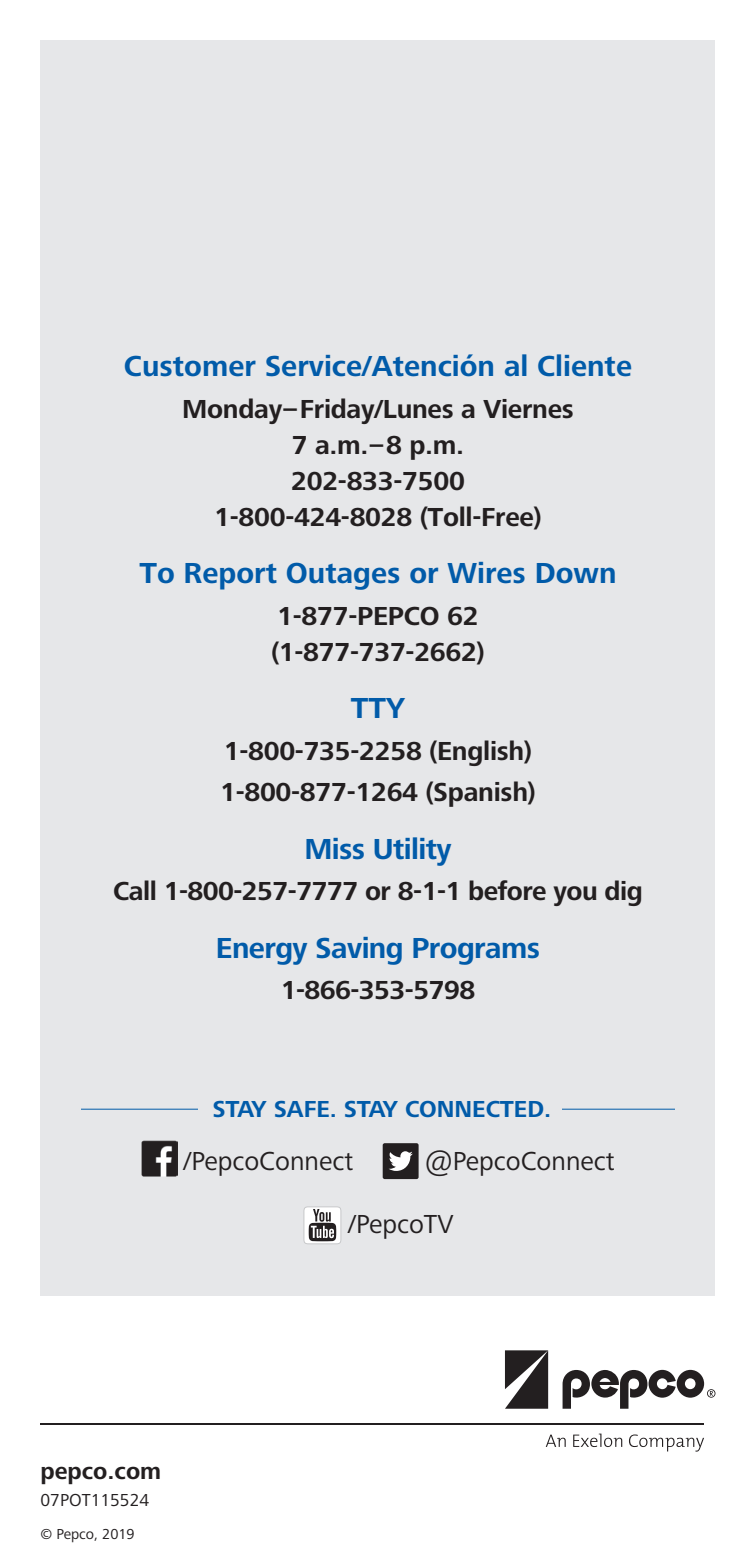
<style>
.page{position:relative;width:756px;height:1566px;background:#fff}
.page>*{position:absolute;margin:0;border:0;box-sizing:border-box;transform-origin:0 0}
.t1{font:700 30px "Frutiger Next Pro";color:#015ba9}
.t2{font:700 30px "Frutiger Next Pro";letter-spacing:-.02em;color:#015ba9}
.t3{font:700 27px "Frutiger Next Pro";letter-spacing:-.01em;color:#231f20}
.t4{font:27px "Frutiger Next Pro";color:#231f20}
.t5{font:700 24px "Frutiger Next Pro";color:#015ba9}
.t6{font:700 24px "Frutiger Next Pro";color:#231f20}
.t7{font:18px "Frutiger Next Pro";color:#231f20}
.t8{font:15px "Frutiger Next Pro";color:#231f20}
</style>
<div class="page">
<div style="left:40px;top:40px;width:676px;height:1256px;background:#e6e7e9"></div>
<hr style="left:81px;top:1109px;width:594px;height:1px;background:#015ba9">
<div style="left:198px;top:1094px;width:363px;height:29px;background:#e6e7e9"></div>
<img style="left:142px;top:1140px;width:35px;height:36px">
<div style="left:383px;top:1143px;width:36px;height:36px;background:#231f20;border-radius:2px"></div>
<svg style="left:389px;top:1151px;width:24px;height:20px"></svg>
<svg style="left:304px;top:1207px;width:37px;height:37px"></svg>
<div style="left:303px;top:1206px;width:38px;height:38px;border:1px solid #c7c8ca;border-radius:5px"></div>
<svg style="left:309px;top:1209px;width:27px;height:32px"></svg>
<svg style="left:505px;top:1350px;width:210px;height:59px"></svg>
<hr style="left:40px;top:1423px;width:664px;height:1px;background:#231f20">
<svg style="left:546px;top:1434px;width:158px;height:18px"></svg>
<p class="t1" style="left:124px;top:349px;width:510px">Customer Service/Atención al Cliente</p>
<p class="t3" style="left:182px;top:393px;width:393px">Monday– Friday/Lunes a Viernes</p>
<p class="t3" style="left:292px;top:429px;width:174px">7 a.m.–8 p.m.</p>
<p class="t3" style="left:291px;top:465px;width:175px">202-833-7500</p>
<p class="t3" style="left:214px;top:501px;width:329px">1-800-424-8028 (Toll-Free)</p>
<p class="t1" style="left:139px;top:556px;width:479px">To Report Outages or Wires Down</p>
<p class="t3" style="left:277px;top:600px;width:203px">1-877-PEPCO 62</p>
<p class="t3" style="left:271px;top:636px;width:215px">(1-877-737-2662)</p>
<p class="t1" style="left:351px;top:691px;width:56px">TTY</p>
<p class="t3" style="left:224px;top:735px;width:310px">1-800-735-2258 (English)</p>
<p class="t3" style="left:220px;top:777px;width:317px">1-800-877-1264 (Spanish)</p>
<p class="t2" style="left:304px;top:831px;width:149px">Miss Utility</p>
<p class="t3" style="left:113px;top:876px;width:531px">Call 1-800-257-7777 or 8-1-1 before you dig</p>
<p class="t2" style="left:216px;top:930px;width:326px">Energy Saving Programs</p>
<p class="t3" style="left:281px;top:975px;width:196px">1-866-353-5798</p>
<p class="t5" style="left:213px;top:1095px;width:340px">STAY SAFE. STAY CONNECTED.</p>
<p class="t4" style="left:184px;top:1146px;width:171px">/PepcoConnect</p>
<p class="t4" style="left:425px;top:1146px;width:191px">@PepcoConnect</p>
<p class="t4" style="left:348px;top:1209px;width:107px">/PepcoTV</p>
<p class="t6" style="left:40px;top:1457px;width:122px">pepco.com</p>
<p class="t7" style="left:40px;top:1490px;width:110px">07POT115524</p>
<p class="t8" style="left:40px;top:1525px;width:96px">© Pepco, 2019</p>
</div>
